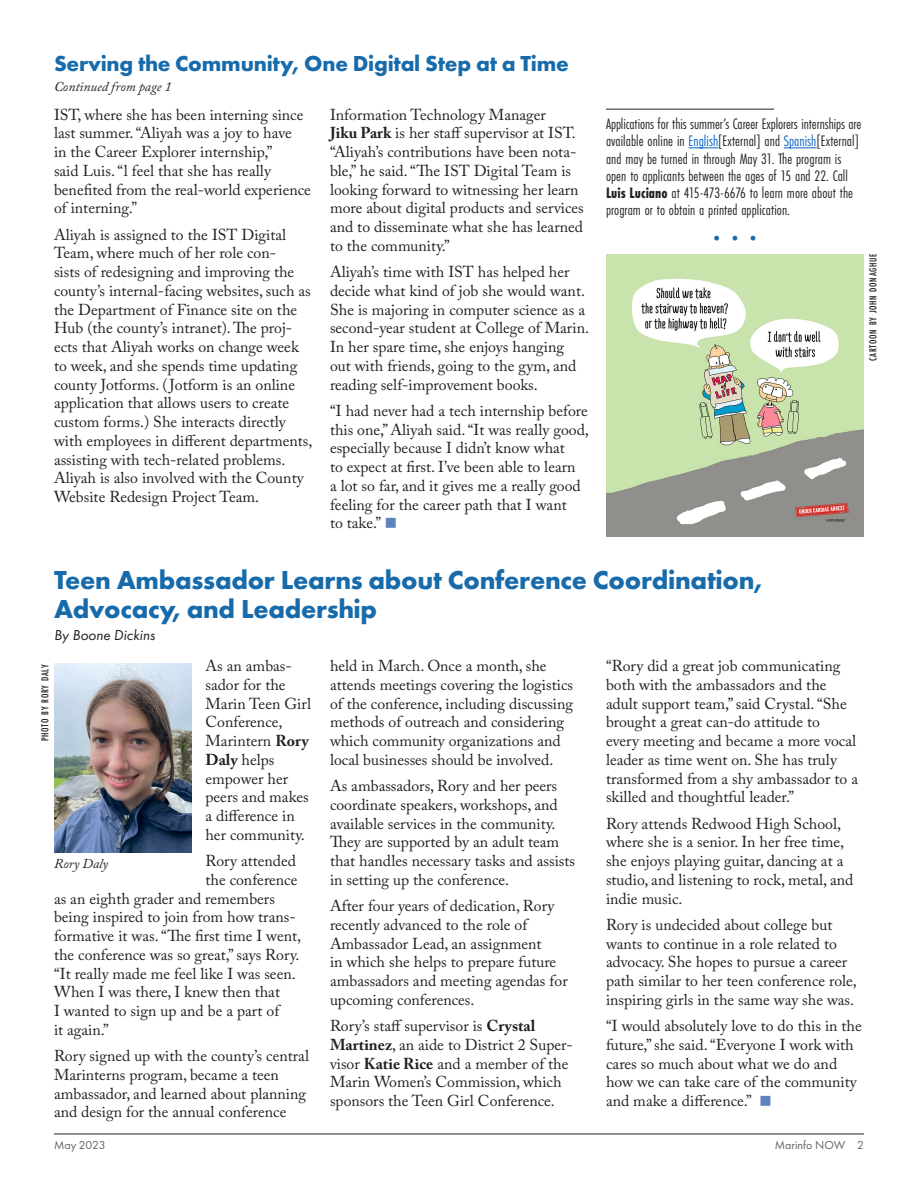
<style>
.page{position:relative;width:918px;height:1188px;background:#fff}
.page>*{position:absolute;margin:0;border:0;box-sizing:border-box;transform-origin:0 0}
._03a__Story_Head_18{font:700 27px/28.5px "Futura PT";letter-spacing:-.01em;color:#186bab}
._04a_Story_Head_cont{font:700 22.5px "Futura PT";letter-spacing:-.01em;color:#186bab}
.t1{font:700 17.25px "Futura PT";color:#186bab}
._03c_Story_Body_10_5{font:15.75px/18.8px "Adobe Caslon Pro";color:#231f20}
._04c_Contact_for_det{font:15.75px/17.2px "Futura PT Cond";letter-spacing:.005em;color:#231f20}
._03b_Story_Byline{font:italic 15px "Futura PT";color:#231f20}
._04b_Continued_from{font:italic 13.5px "Adobe Caslon Pro";color:#231f20}
._05a_Photo_Caption{font:italic 13.5px "Adobe Caslon Pro";color:#231f20}
.t2{font:12px "Futura PT";color:#636366}
._05b_Photo_Credit{font:500 10.5px "Futura PT Cond";letter-spacing:.06em;color:#231f20}
.s1{font-weight:700}
.s2{font-family:"Source Sans Pro";font-weight:200;font-size:24.75px;color:#5d84bd}
.s3{color:#0563c1}
</style>
<div class="page">
<hr style="left:54px;top:1134px;width:810px;height:1px;background:#231f20">
<hr style="left:606px;top:109px;width:168px;height:1px;background:#231f20">
<svg style="left:689px;top:147px;width:29px;height:1px"></svg>
<hr style="left:784px;top:147px;width:33px;height:1px;background:#0563c1">
<img style="left:54px;top:663px;width:138px;height:189px">
<img style="left:606px;top:254px;width:258px;height:282px">
<p class="_04a_Story_Head_cont" style="left:54px;top:49px;width:516px">Serving the Community, One Digital Step at a Time</p>
<p class="_04b_Continued_from" style="left:54px;top:78px;width:119px">Continued from page 1</p>
<p class="_03c_Story_Body_10_5" style="left:54px;top:105px;width:259px">IST, where she has been interning since last summer. “Aliyah was a joy to have<br>in the Career Explorer internship,”<br>said Luis. “l feel that she has really benefited from the real-world experience of interning.”</p>
<p class="_03c_Story_Body_10_5" style="left:54px;top:225px;width:260px">Aliyah is assigned to the IST Digital Team, where much of her role con-<br>sists of redesigning and improving the county’s internal-facing websites, such as the Department of Finance site on the Hub (the county’s intranet). The proj&shy;ects that Aliyah works on change week to week, and she spends time updating county Jotforms. ( Jotform is an online application that allows users to create custom forms.) She interacts directly with employees in different departments, assisting with tech-related problems.<br>Aliyah is also involved with the County Website Redesign Project Team.</p>
<p class="_03c_Story_Body_10_5" style="left:330px;top:105px;width:255px">Information Technology Manager<br><span class="s1">Jiku Park</span> is her staff supervisor at IST. “Aliyah’s contributions have been nota&shy;ble,” he said. “The IST Digital Team is looking forward to witnessing her learn more about digital products and services and to disseminate what she has learned to the community.”</p>
<p class="_03c_Story_Body_10_5" style="left:330px;top:262px;width:261px">Aliyah’s time with IST has helped her decide what kind of job she would want.<br>She is majoring in computer science as a second-year student at College of Marin.<br>In her spare time, she enjoys hanging<br>out with friends, going to the gym, and reading self-improvement books.</p>
<p class="_03c_Story_Body_10_5" style="left:330px;top:401px;width:260px">“I had never had a tech internship before this one,” Aliyah said. “It was really good, especially because I didn’t know what<br>to expect at first. I’ve been able to learn<br>a lot so far, and it gives me a really good feeling for the career path that I want<br>to take.” <span class="s2">■</span></p>
<p class="_04c_Contact_for_det" style="left:606px;top:115px;width:257px">Applications for this summer’s Career Explorers internships are available online in <span class="s3">English</span>[External] and <span class="s3">Spanish</span>[External] and may be turned in through May 31. The program is open to applicants between the ages of 15 and 22. Call <span class="s1">Luis Luciano</span> at 415-473-6676 to learn more about the program or to obtain a printed application.</p>
<p class="t1" style="left:708px;top:227px;width:55px">•••</p>
<p class="_05b_Photo_Credit" style="left:867px;top:361px;width:109px;rotate:-90deg">CARTOON BY JOHN DONAGHUE</p>
<p class="_03a__Story_Head_18" style="left:54px;top:565px;width:710px">Teen Ambassador Learns about Conference Coordination,<br>Advocacy, and Leadership</p>
<p class="_03b_Story_Byline" style="left:54px;top:627px;width:102px">By Boone Dickins</p>
<p class="_03c_Story_Body_10_5" style="left:206px;top:656px;width:107px">As an ambas&shy;sador for the<br>Marin Teen Girl<br>Conference,<br>Marintern <span class="s1">Rory<br>Daly</span> helps empower her peers and makes a difference in her community.</p>
<p class="_03c_Story_Body_10_5" style="left:206px;top:851px;width:92px">Rory attended</p>
<p class="_03c_Story_Body_10_5" style="left:206px;top:870px;width:93px">the conference</p>
<p class="_03c_Story_Body_10_5" style="left:54px;top:889px;width:222px">as an eighth grader and remembers</p>
<p class="_03c_Story_Body_10_5" style="left:54px;top:908px;width:243px">being inspired to join from how trans-</p>
<p class="_03c_Story_Body_10_5" style="left:54px;top:926px;width:249px">formative it was. “The first time I went,</p>
<p class="_03c_Story_Body_10_5" style="left:54px;top:945px;width:247px">the conference was so great,” says Rory.</p>
<p class="_03c_Story_Body_10_5" style="left:54px;top:964px;width:243px">“It really made me feel like I was seen.</p>
<p class="_03c_Story_Body_10_5" style="left:54px;top:983px;width:228px">When I was there, I knew then that</p>
<p class="_03c_Story_Body_10_5" style="left:54px;top:1001px;width:227px">I wanted to sign up and be a part of</p>
<p class="_03c_Story_Body_10_5" style="left:54px;top:1020px;width:56px">it again.”</p>
<p class="_03c_Story_Body_10_5" style="left:54px;top:1046px;width:257px">Rory signed up with the county’s central Marinterns program, became a teen ambassador, and learned about planning and design for the annual conference</p>
<p class="_03c_Story_Body_10_5" style="left:330px;top:656px;width:245px">held in March. Once a month, she attends meetings covering the logistics of the conference, including discussing methods of outreach and considering which community organizations and local businesses should be involved.</p>
<p class="_03c_Story_Body_10_5" style="left:330px;top:776px;width:247px">As ambassadors, Rory and her peers coordinate speakers, workshops, and available services in the community.<br>They are supported by an adult team that handles necessary tasks and assists in setting up the conference.</p>
<p class="_03c_Story_Body_10_5" style="left:330px;top:896px;width:239px">After four years of dedication, Rory recently advanced to the role of<br>Ambassador Lead, an assignment<br>in which she helps to prepare future ambassadors and meeting agendas for upcoming conferences.</p>
<p class="_03c_Story_Body_10_5" style="left:330px;top:1016px;width:245px">Rory’s staff supervisor is <span class="s1">Crystal Martinez</span>, an aide to District 2 Super&shy;visor <span class="s1">Katie Rice</span> and a member of the Marin Women’s Commission, which sponsors the Teen Girl Conference.</p>
<p class="_03c_Story_Body_10_5" style="left:606px;top:656px;width:254px">“Rory did a great job communicating both with the ambassadors and the adult support team,” said Crystal. “She brought a great can-do attitude to<br>every meeting and became a more vocal leader as time went on. She has truly transformed from a shy ambassador to a skilled and thoughtful leader.”</p>
<p class="_03c_Story_Body_10_5" style="left:606px;top:814px;width:249px">Rory attends Redwood High School, where she is a senior. In her free time, she enjoys playing guitar, dancing at a studio, and listening to rock, metal, and indie music.</p>
<p class="_03c_Story_Body_10_5" style="left:606px;top:915px;width:252px">Rory is undecided about college but wants to continue in a role related to advocacy. She hopes to pursue a career path similar to her teen conference role, inspiring girls in the same way she was.</p>
<p class="_03c_Story_Body_10_5" style="left:606px;top:1016px;width:257px">“I would absolutely love to do this in the future,” she said. “Everyone I work with cares so much about what we do and how we can take care of the community and make a difference.” <span class="s2">■</span></p>
<p class="_05b_Photo_Credit" style="left:39px;top:741px;width:78px;rotate:-90deg">PHOTO BY RORY DALY</p>
<p class="_05a_Photo_Caption" style="left:54px;top:856px;width:56px">Rory Daly</p>
<p class="t2" style="left:54px;top:1138px;width:53px">May 2023</p>
<p class="t2" style="left:775px;top:1138px;width:91px">Marinfo NOW 2</p>
</div>
